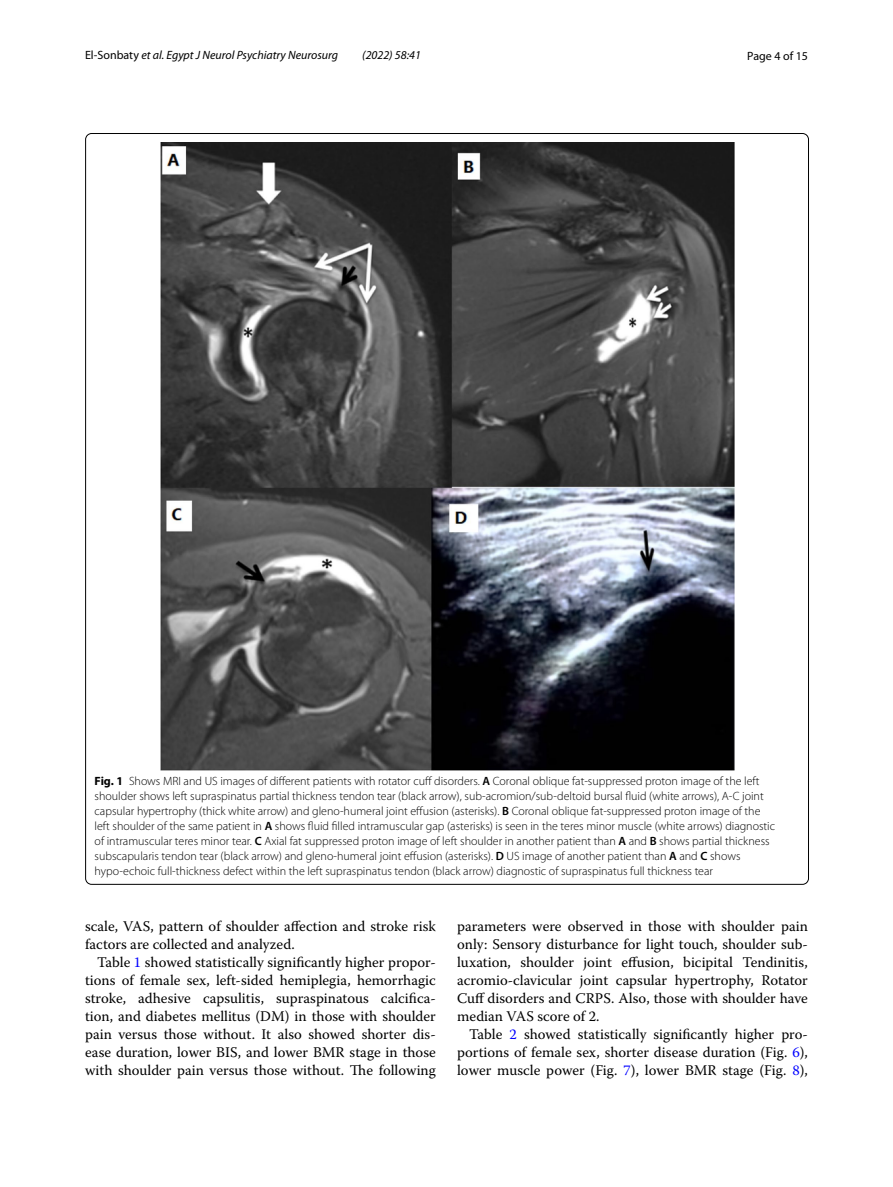
<style>
.page{position:relative;width:893px;height:1187px;background:#fff}
.page>*{position:absolute;margin:0;border:0;box-sizing:border-box;transform-origin:0 0}
.t1{font:14.7px/18px "Warnock Pro";color:#000;text-align:justify}
.t2{font:300 12px/15px "Myriad Pro";color:#000}
.t3{font:italic 12px "Myriad Pro";color:#000}
.t4{font:12px "Myriad Pro";color:#000}
.s1{font-style:normal}
.s2{font-weight:700}
.s3{font-weight:600}
.s4{color:#00f}
</style>
<div class="page">
<img style="left:160px;top:142px;width:574px;height:628px">
<p class="t3" style="left:85px;top:48px;width:255px"><span class="s1">El‑Sonbaty</span> et al. Egypt J Neurol Psychiatry Neurosurg</p>
<p class="t3" style="left:362px;top:48px;width:60px">(2022) 58:41</p>
<p class="t4" style="left:747px;top:48px;width:62px">Page 4 of 15</p>
<p class="t2" style="left:95px;top:773px;width:682px"><span class="s2">Fig. 1</span> Shows MRI and US images of different patients with rotator cuff disorders. <span class="s3">A</span> Coronal oblique fat-suppressed proton image of the left shoulder shows left supraspinatus partial thickness tendon tear (black arrow), sub-acromion/sub-deltoid bursal fluid (white arrows), A-C joint capsular hypertrophy (thick white arrow) and gleno-humeral joint effusion (asterisks). <span class="s3">B</span> Coronal oblique fat-suppressed proton image of the left shoulder of the same patient in <span class="s3">A</span> shows fluid filled intramuscular gap (asterisks) is seen in the teres minor muscle (white arrows) diagnostic of intramuscular teres minor tear. <span class="s3">C</span> Axial fat suppressed proton image of left shoulder in another patient than <span class="s3">A</span> and <span class="s3">B</span> shows partial thickness subscapularis tendon tear (black arrow) and gleno-humeral joint effusion (asterisks). <span class="s3">D</span> US image of another patient than <span class="s3">A</span> and <span class="s3">C</span> shows hypo-echoic full-thickness defect within the left supraspinatus tendon (black arrow) diagnostic of supraspinatus full thickness tear</p>
<p class="t1" style="left:85px;top:916px;width:352px">scale, VAS, pattern of shoulder affection and stroke risk factors are collected and analyzed.</p>
<p class="t1" style="left:85px;top:952px;width:352px;text-indent:12px">Table <span class="s4">1</span> showed statistically significantly higher propor&shy;tions of female sex, left-sided hemiplegia, hemorrhagic stroke, adhesive capsulitis, supraspinatous calcifica&shy;tion, and diabetes mellitus (DM) in those with shoulder pain versus those without. It also showed shorter dis&shy;ease duration, lower BIS, and lower BMR stage in those with shoulder pain versus those without. The following</p>
<p class="t1" style="left:457px;top:916px;width:352px">parameters were observed in those with shoulder pain only: Sensory disturbance for light touch, shoulder sub&shy;luxation, shoulder joint effusion, bicipital Tendinitis, acromio-clavicular joint capsular hypertrophy, Rotator Cuff disorders and CRPS. Also, those with shoulder have median VAS score of 2.</p>
<p class="t1" style="left:457px;top:1024px;width:352px;text-indent:12px">Table <span class="s4">2</span> showed statistically significantly higher pro&shy;portions of female sex, shorter disease duration (Fig. <span class="s4">6</span>), lower muscle power (Fig. <span class="s4">7</span>), lower BMR stage (Fig. <span class="s4">8</span>),</p>
</div>
